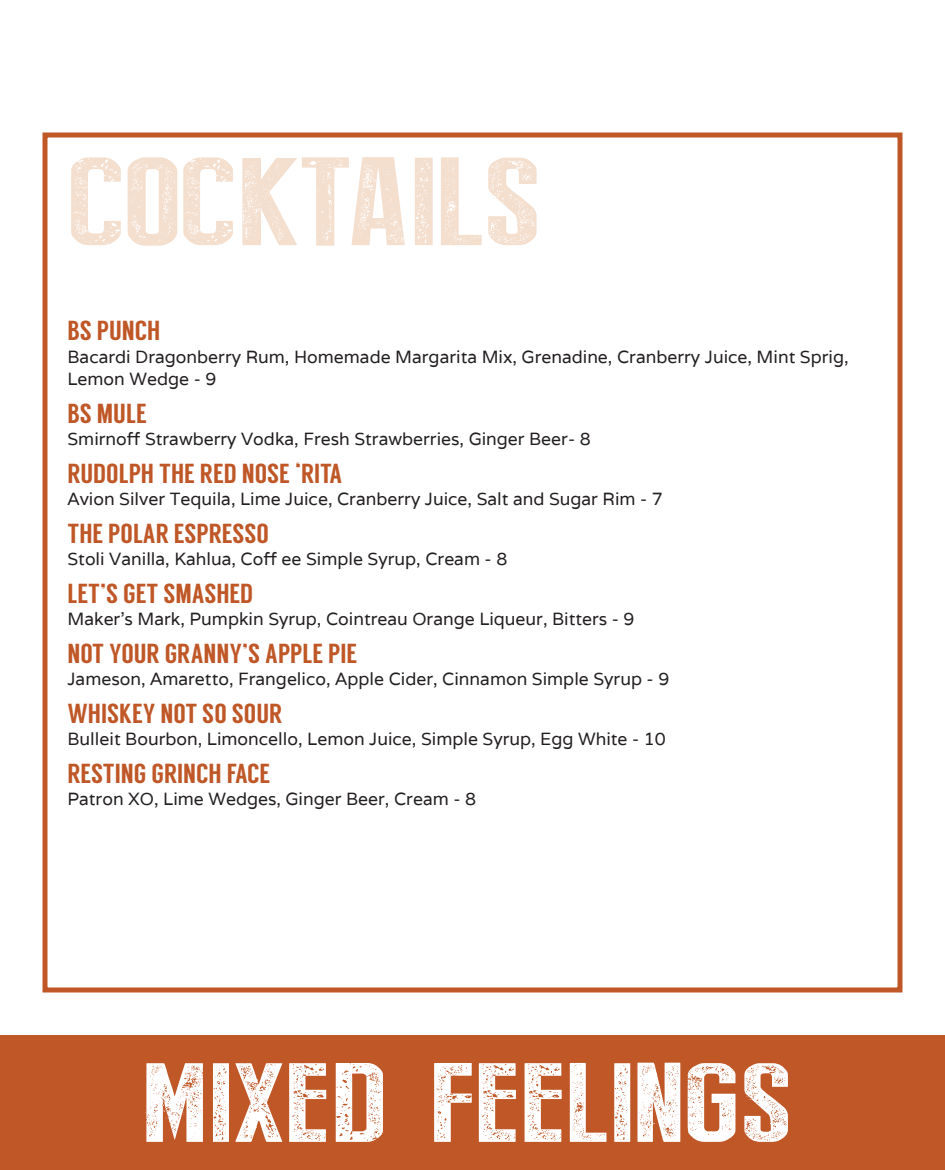
<style>
.page{position:relative;width:945px;height:1170px;background:#fff}
.page>*{position:absolute;margin:0;border:0;box-sizing:border-box;transform-origin:0 0}
.t1{font:125px "Press Style";color:#f4dfcf;scale:1.5 1}
.t2{font:112.5px "Press Style";color:#fff;scale:1.5 1}
.t3{font:27.5px "Langdon";color:#bf5727}
.t4{font:17.5px/22.5px "Varela";color:#231f20}
</style>
<div class="page">
<div style="left:0;top:1035px;width:945px;height:135px;background:#bf5727"></div>
<div style="left:42px;top:132px;width:860px;height:860px;border:5px solid #bf5727"></div>
<h1 class="t1" style="left:68px;top:138px;width:316px">COCKTAILS</h1>
<h3 class="t3" style="left:68px;top:315px;width:94px">BS PUNCH</h3>
<p class="t4" style="left:68px;top:345px;width:783px">Bacardi Dragonberry Rum, Homemade Margarita Mix, Grenadine, Cranberry Juice, Mint Sprig,<br>Lemon Wedge - 9</p>
<h3 class="t3" style="left:68px;top:397px;width:81px">BS MULE</h3>
<p class="t4" style="left:68px;top:428px;width:525px">Smirnoff Strawberry Vodka, Fresh Strawberries, Ginger Beer- 8</p>
<h3 class="t3" style="left:68px;top:457px;width:276px">RUDOLPH THE RED NOSE ‘RITA</h3>
<p class="t4" style="left:68px;top:488px;width:597px">Avion Silver Tequila, Lime Juice, Cranberry Juice, Salt and Sugar Rim - 7</p>
<h3 class="t3" style="left:68px;top:517px;width:203px">THE POLAR ESPRESSO</h3>
<p class="t4" style="left:68px;top:548px;width:441px">Stoli Vanilla, Kahlua, Coff ee Simple Syrup, Cream - 8</p>
<h3 class="t3" style="left:68px;top:577px;width:187px">LET’S GET SMASHED</h3>
<p class="t4" style="left:68px;top:608px;width:569px">Maker’s Mark, Pumpkin Syrup, Cointreau Orange Liqueur, Bitters - 9</p>
<h3 class="t3" style="left:68px;top:637px;width:291px">NOT YOUR GRANNY’S APPLE PIE</h3>
<p class="t4" style="left:68px;top:668px;width:603px">Jameson, Amaretto, Frangelico, Apple Cider, Cinnamon Simple Syrup - 9</p>
<h3 class="t3" style="left:68px;top:697px;width:216px">WHISKEY NOT SO SOUR</h3>
<p class="t4" style="left:68px;top:728px;width:600px">Bulleit Bourbon, Limoncello, Lemon Juice, Simple Syrup, Egg White - 10</p>
<h3 class="t3" style="left:68px;top:757px;width:204px">RESTING GRINCH FACE</h3>
<p class="t4" style="left:68px;top:788px;width:410px">Patron XO, Lime Wedges, Ginger Beer, Cream - 8</p>
<h2 class="t2" style="left:142px;top:1046px;width:434px">MIXED FEELINGS</h2>
</div>
